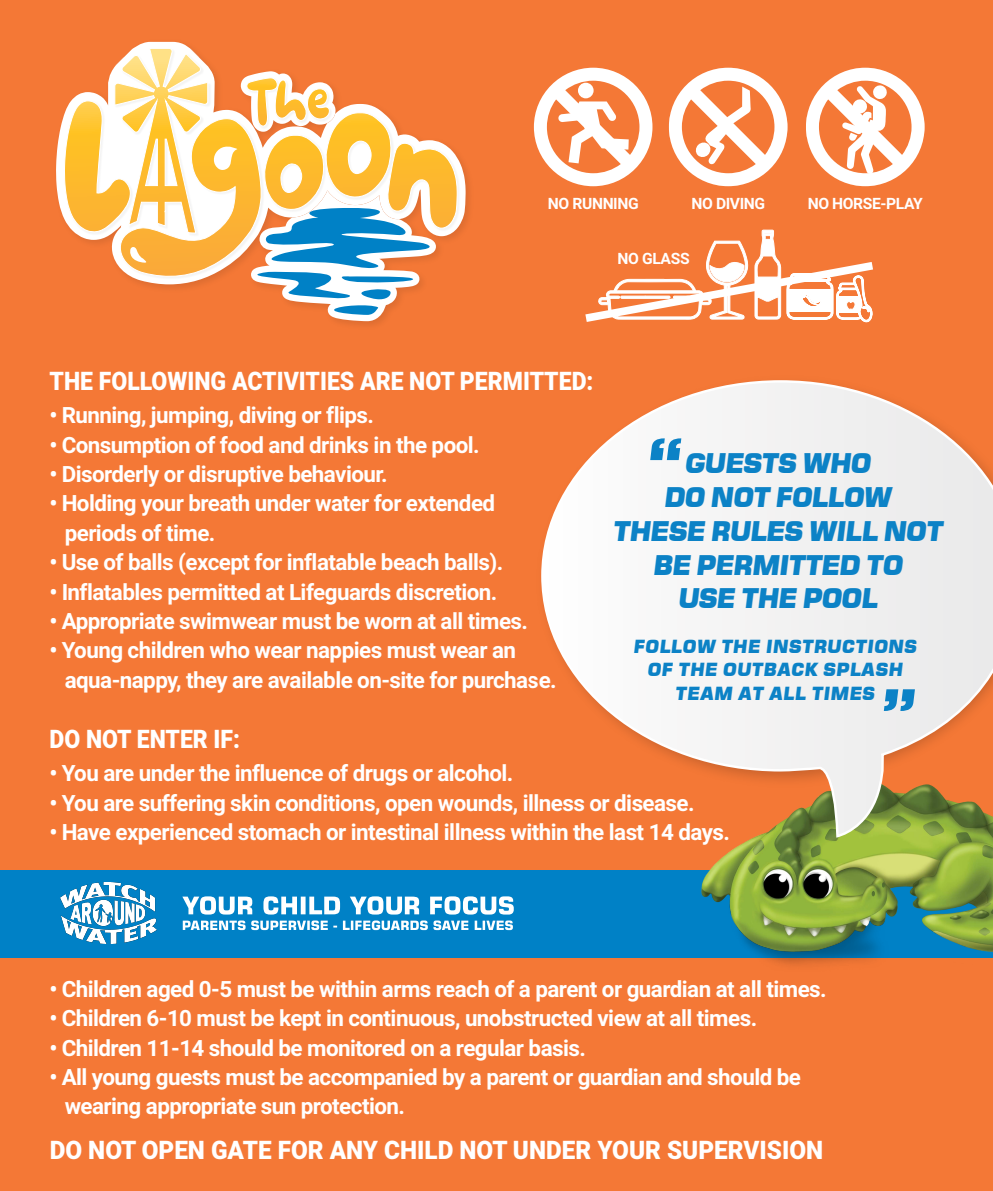
<style>
.page{position:relative;width:993px;height:1191px;background:#fff}
.page>*{position:absolute;margin:0;border:0;box-sizing:border-box;transform-origin:0 0}
.t1{font:italic 27.05px/33.8px "Square 721 Blk";letter-spacing:-.05em;color:#0c82c6;text-align:center}
.t2{font:900 25.55px "Roboto";color:#fff;scale:.9 1}
.t3{font:900 25.55px "Roboto";color:#fff;scale:.95 1}
.t4{font:700 22.4px/29.4px "Roboto";letter-spacing:-.025em;color:#fff}
.t5{font:italic 18.06px/23.5px "Square 721 Blk";color:#0c82c6;text-align:center}
.t6{font:700 15.64px "Roboto";letter-spacing:-.025em;color:#fff}
</style>
<div class="page">
<div style="left:0;top:0;width:992px;height:1191px;background:#f47836"></div>
<svg style="left:56px;top:42px;width:409px;height:192px"></svg>
<img style="left:458px;top:142px;width:3px;height:90px">
<svg style="left:64px;top:47px;width:394px;height:278px"></svg>
<div style="left:0;top:870px;width:992px;height:87px;background:#0081c6"></div>
<svg style="left:182px;top:896px;width:331px;height:18px"></svg>
<img style="left:371px;top:920px;width:141px;height:10px">
<img style="left:60px;top:883px;width:96px;height:60px">
<svg style="left:533px;top:68px;width:391px;height:255px"></svg>
<svg style="left:540px;top:380px;width:452px;height:586px"></svg>
<svg style="left:650px;top:438px;width:31px;height:22px"></svg>
<svg style="left:883px;top:689px;width:31px;height:22px"></svg>
<p class="t6" style="left:547px;top:192px;width:92px">NO RUNNING</p>
<p class="t6" style="left:691px;top:192px;width:75px">NO DIVING</p>
<p class="t6" style="left:807px;top:192px;width:116px">NO HORSE-PLAY</p>
<p class="t6" style="left:617px;top:248px;width:73px">NO GLASS</p>
<p class="t2" style="left:50px;top:363px;width:605px">THE FOLLOWING ACTIVITIES ARE NOT PERMITTED:</p>
<p class="t4" style="left:50px;top:399px;width:326px">• Running, jumping, diving or flips.</p>
<p class="t4" style="left:50px;top:429px;width:431px">• Consumption of food and drinks in the pool.</p>
<p class="t4" style="left:50px;top:458px;width:339px">• Disorderly or disruptive behaviour.</p>
<p class="t4" style="left:65px;top:488px;width:432px;text-indent:-15px">• Holding your breath under water for extended periods of time.</p>
<p class="t4" style="left:50px;top:546px;width:455px">• Use of balls (except for inflatable beach balls).</p>
<p class="t4" style="left:50px;top:576px;width:449px">• Inflatables permitted at Lifeguards discretion.</p>
<p class="t4" style="left:50px;top:605px;width:480px">• Appropriate swimwear must be worn at all times.</p>
<p class="t4" style="left:65px;top:635px;width:493px;text-indent:-15px">• Young children who wear nappies must wear an aqua-nappy, they are available on-site for purchase.</p>
<p class="t2" style="left:50px;top:721px;width:213px">DO NOT ENTER IF:</p>
<p class="t4" style="left:50px;top:757px;width:465px">• You are under the influence of drugs or alcohol.</p>
<p class="t4" style="left:50px;top:787px;width:646px">• You are suffering skin conditions, open wounds, illness or disease.</p>
<p class="t4" style="left:50px;top:816px;width:681px">• Have experienced stomach or intestinal illness within the last 14 days.</p>
<p class="t1" style="left:611px;top:446px;width:332px">GUESTS WHO<br>DO NOT FOLLOW<br>THESE RULES WILL NOT<br>BE PERMITTED TO<br>USE THE POOL</p>
<p class="t5" style="left:632px;top:634px;width:285px">FOLLOW THE INSTRUCTIONS<br>OF THE OUTBACK SPLASH<br>TEAM AT ALL TIMES</p>
<p class="t4" style="left:50px;top:973px;width:778px">• Children aged 0-5 must be within arms reach of a parent or guardian at all times.</p>
<p class="t4" style="left:50px;top:1002px;width:708px">• Children 6-10 must be kept in continuous, unobstructed view at all times.</p>
<p class="t4" style="left:50px;top:1032px;width:537px">• Children 11-14 should be monitored on a regular basis.</p>
<p class="t4" style="left:65px;top:1061px;width:737px;text-indent:-15px">• All young guests must be accompanied by a parent or guardian and should be wearing appropriate sun protection.</p>
<p class="t3" style="left:50px;top:1131px;width:815px">DO NOT OPEN GATE FOR ANY CHILD NOT UNDER YOUR SUPERVISION</p>
</div>
